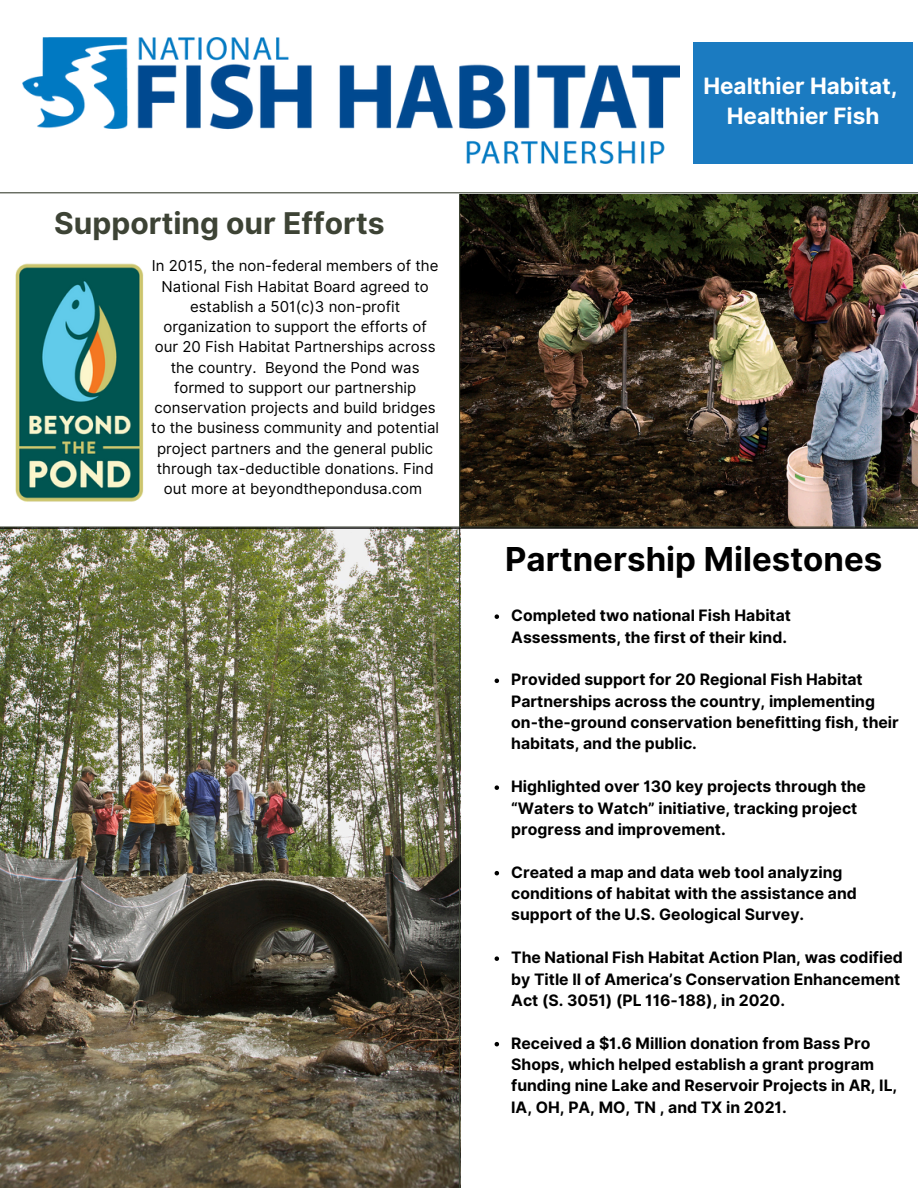
<style>
.page{position:relative;width:918px;height:1188px;background:#fff}
.page>*{position:absolute;margin:0;border:0;box-sizing:border-box;transform-origin:0 0}
.t1{font:700 33px "Inter";color:#000}
.t2{font:700 30px "Inter";color:#3d4335}
.t3{font:700 22.5px/30.3px "Inter";color:#fff;text-align:center}
.t4{font:700 15.75px/21.3px "Inter";color:#000}
.t5{font:15px/20.2px "Inter";color:#000;text-align:center}
</style>
<div class="page">
<img style="left:15px;top:263px;width:129px;height:239px">
<img style="left:460px;top:193px;width:458px;height:333px">
<img style="left:0;top:529px;width:461px;height:659px">
<hr style="left:459px;top:193px;width:1px;height:995px;background:#3d4335">
<hr style="left:0;top:526px;width:918px;height:2px;background:#3d4335">
<img style="left:23px;top:38px;width:657px;height:126px">
<hr style="left:0;top:528px;width:918px;height:1px;background:#000">
<hr style="left:0;top:192px;width:918px;height:1px;background:#3d4335">
<div style="left:694px;top:42px;width:218px;height:122px;background:#1b7bc1"></div>
<svg style="left:495px;top:614px;width:4px;height:5px"></svg>
<svg style="left:495px;top:679px;width:4px;height:4px"></svg>
<svg style="left:495px;top:785px;width:4px;height:5px"></svg>
<svg style="left:495px;top:871px;width:4px;height:4px"></svg>
<svg style="left:495px;top:956px;width:4px;height:5px"></svg>
<svg style="left:495px;top:1042px;width:4px;height:4px"></svg>
<h2 class="t2" style="left:54px;top:205px;width:332px">Supporting our Efforts</h2>
<h1 class="t5" style="left:151px;top:256px;width:289px">In 2015, the non-federal members of the National Fish Habitat Board agreed to establish a 501(c)3 non-profit organization to support the efforts of our 20 Fish Habitat Partnerships across the country. Beyond the Pond was formed to support our partnership conservation projects and build bridges to the business community and potential project partners and the general public through tax-deductible donations. Find out more at beyondthepondusa.com</h1>
<p class="t3" style="left:703px;top:71px;width:196px">Healthier Habitat,<br>Healthier Fish</p>
<p class="t1" style="left:505px;top:539px;width:378px">Partnership Milestones</p>
<p class="t4" style="left:511px;top:605px;width:281px">Completed two national Fish Habitat<br>Assessments, the first of their kind.</p>
<h1 class="t4" style="left:511px;top:669px;width:389px">Provided support for 20 Regional Fish Habitat Partnerships across the country, implementing on-the-ground conservation benefitting fish, their habitats, and the public.</h1>
<p class="t4" style="left:511px;top:776px;width:356px">Highlighted over 130 key projects through the “Waters to Watch” initiative, tracking project progress and improvement.</p>
<p class="t4" style="left:511px;top:861px;width:347px">Created a map and data web tool analyzing conditions of habitat with the assistance and support of the U.S. Geological Survey.</p>
<p class="t4" style="left:511px;top:947px;width:393px">The National Fish Habitat Action Plan, was codified by Title II of America’s Conservation Enhancement<br>Act (S. 3051) (PL 116-188), in 2020.</p>
<p class="t4" style="left:511px;top:1032px;width:388px">Received a $1.6 Million donation from Bass Pro Shops, which helped establish a grant program funding nine Lake and Reservoir Projects in AR, IL, IA, OH, PA, MO, TN , and TX in 2021.</p>
</div>
